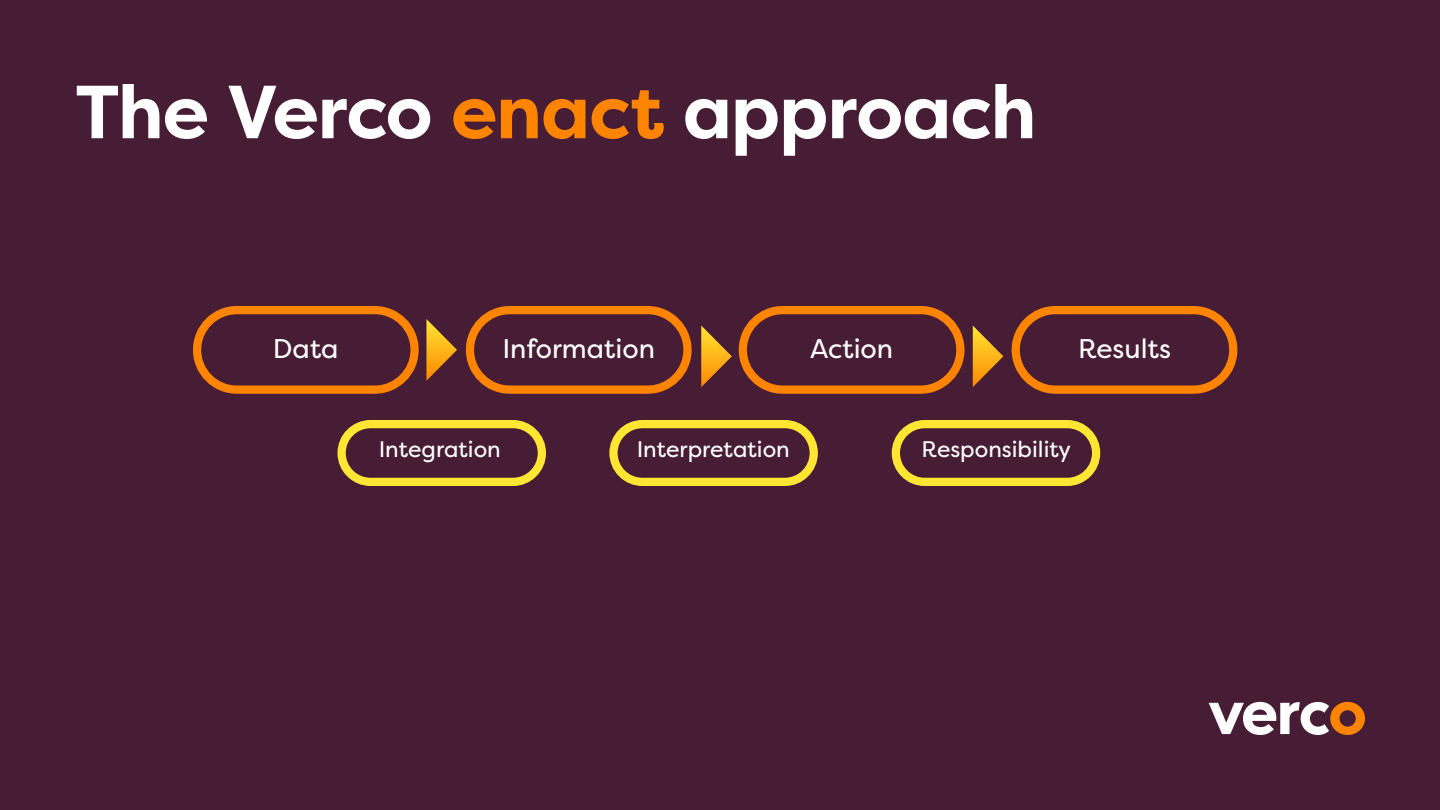
<style>
.page{position:relative;width:1440px;height:810px;background:#471c35}
.page>*{position:absolute;margin:0;border:0;box-sizing:border-box;transform-origin:0 0}
.t1{font:700 75px "Filson Pro";letter-spacing:-.015em;color:#fff}
.t2{font:27px "Filson Pro";color:#fff}
.t3{font:22.5px "Filson Pro";color:#fff}
.s1{color:#ff8500}
</style>
<div class="page">
<div style="left:193px;top:306px;width:226px;height:88px;border:8px solid #ff8500;border-radius:40px"></div>
<div style="left:466px;top:306px;width:226px;height:88px;border:8px solid #ff8500;border-radius:40px"></div>
<div style="left:739px;top:306px;width:225px;height:88px;border:8px solid #ff8500;border-radius:40px"></div>
<div style="left:1012px;top:306px;width:225px;height:88px;border:8px solid #ff8500;border-radius:40px"></div>
<div style="left:338px;top:420px;width:208px;height:66px;border:8px solid #ffe633;border-radius:29px"></div>
<div style="left:609px;top:420px;width:209px;height:66px;border:8px solid #ffe633;border-radius:29px"></div>
<div style="left:892px;top:420px;width:208px;height:66px;border:8px solid #ffe633;border-radius:29px"></div>
<svg style="left:426px;top:319px;width:31px;height:62px;background:#a16727"></svg>
<svg style="left:701px;top:326px;width:31px;height:61px;background:#a26927"></svg>
<svg style="left:973px;top:326px;width:30px;height:61px;background:#a46a27"></svg>
<svg style="left:1209px;top:702px;width:156px;height:33px"></svg>
<h1 class="t1" style="left:75px;top:65px;width:963px">The Verco <span class="s1">enact</span> approach</h1>
<p class="t2" style="left:273px;top:330px;width:67px">Data</p>
<p class="t2" style="left:502px;top:330px;width:154px">Information</p>
<p class="t2" style="left:810px;top:330px;width:85px">Action</p>
<p class="t2" style="left:1078px;top:330px;width:94px">Results</p>
<p class="t3" style="left:379px;top:434px;width:124px">Integration</p>
<p class="t3" style="left:637px;top:434px;width:155px">Interpretation</p>
<p class="t3" style="left:922px;top:434px;width:151px">Responsibility</p>
</div>
